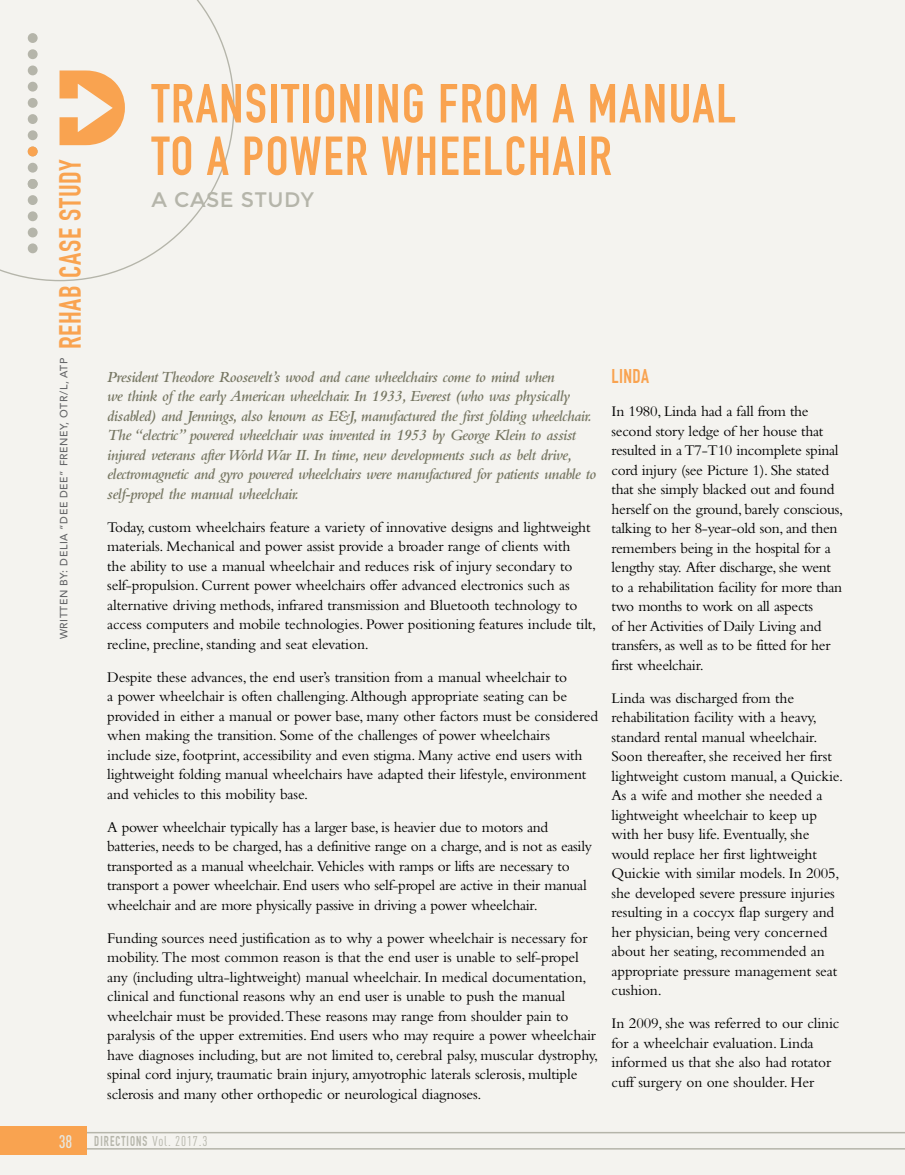
<style>
.page{position:relative;width:905px;height:1175px;background:#fff}
.page>*{position:absolute;margin:0;border:0;box-sizing:border-box;transform-origin:0 0}
.t1{font:700 54px/52.5px "DIN Condensed";letter-spacing:.03em;color:#f9a350}
.t2{font:700 30px "DIN Condensed";letter-spacing:.02em;color:#f9a350}
.t3{font:21px "Montserrat";letter-spacing:.02em;color:#b5b5aa}
.t4{font:700 19.5px "DIN Condensed";letter-spacing:.02em;color:#f9a350}
.t5{font:italic 600 16.2px/19.5px "Bembo";letter-spacing:-.03em;color:#767662}
.t6{font:15.3px/19.5px "Bembo";letter-spacing:-.01em;color:#000}
.t7{font:700 14.1px "DIN Condensed";letter-spacing:.09em;color:#b5b5aa;scale:.85 1}
.t8{font:500 10.5px "Avenir LT Std";letter-spacing:.05em;color:#636466}
.s1{font-family:"DIN Cond";font-weight:500;font-size:18px;color:#e7e7e0}
.s2{font-family:"DIN Cond";font-weight:400}
</style>
<div class="page">
<div style="left:0;top:0;width:904px;height:1174px;background:#f4f3ef"></div>
<svg style="left:0;top:1132px;width:904px;height:23px"></svg>
<svg style="left:0;top:0;width:234px;height:281px"></svg>
<div style="left:0;top:1126px;width:87px;height:28px;background:#f9a350"></div>
<div style="left:28px;top:179px;width:10px;height:10px;background:#b5b5aa;border-radius:50%"></div>
<div style="left:28px;top:146px;width:10px;height:10px;background:#f9a350;border-radius:50%"></div>
<h2 class="t2" style="left:53px;top:349px;width:191px;rotate:-90deg">REHAB CASE STUDY</h2>
<h1 class="t1" style="left:151px;top:78px;width:586px">TRANSITIONING FROM A MANUAL<br>TO A POWER WHEELCHAIR</h1>
<h3 class="t3" style="left:151px;top:188px;width:164px">A CASE STUDY</h3>
<p class="t8" style="left:58px;top:639px;width:283px;rotate:-90deg">WRITTEN BY: DELIA “DEE DEE” FRENEY, OTR/L, ATP</p>
<p class="t5" style="left:107px;top:367px;width:490px">President Theodore Roosevelt’s wood and cane wheelchairs come to mind when<br>we think of the early American wheelchair. In 1933, Everest (who was physically disabled) and Jennings, also known as E&amp;J, manufactured the first folding wheelchair.<br>The “electric” powered wheelchair was invented in 1953 by George Klein to assist injured veterans after World War II. In time, new developments such as belt drive, electromagnetic and gyro powered wheelchairs were manufactured for patients unable to self-propel the manual wheelchair.</p>
<p class="t6" style="left:107px;top:517px;width:490px">Today, custom wheelchairs feature a variety of innovative designs and lightweight materials. Mechanical and power assist provide a broader range of clients with<br>the ability to use a manual wheelchair and reduces risk of injury secondary to self-propulsion. Current power wheelchairs offer advanced electronics such as alternative driving methods, infrared transmission and Bluetooth technology to access computers and mobile technologies. Power positioning features include tilt, recline, precline, standing and seat elevation.</p>
<p class="t6" style="left:107px;top:667px;width:492px">Despite these advances, the end user’s transition from a manual wheelchair to<br>a power wheelchair is often challenging. Although appropriate seating can be provided in either a manual or power base, many other factors must be considered when making the transition. Some of the challenges of power wheelchairs<br>include size, footprint, accessibility and even stigma. Many active end users with lightweight folding manual wheelchairs have adapted their lifestyle, environment and vehicles to this mobility base.</p>
<p class="t6" style="left:107px;top:817px;width:486px">A power wheelchair typically has a larger base, is heavier due to motors and batteries, needs to be charged, has a definitive range on a charge, and is not as easily transported as a manual wheelchair. Vehicles with ramps or lifts are necessary to transport a power wheelchair. End users who self-propel are active in their manual wheelchair and are more physically passive in driving a power wheelchair.</p>
<p class="t6" style="left:107px;top:928px;width:492px">Funding sources need justification as to why a power wheelchair is necessary for mobility. The most common reason is that the end user is unable to self-propel any (including ultra-lightweight) manual wheelchair. In medical documentation, clinical and functional reasons why an end user is unable to push the manual wheelchair must be provided. These reasons may range from shoulder pain to paralysis of the upper extremities. End users who may require a power wheelchair have diagnoses including, but are not limited to, cerebral palsy, muscular dystrophy, spinal cord injury, traumatic brain injury, amyotrophic laterals sclerosis, multiple sclerosis and many other orthopedic or neurological diagnoses.</p>
<p class="t7" style="left:59px;top:1132px;width:177px"><span class="s1">38</span> DIRECTIONS <span class="s2">Vol. 2017.3</span></p>
<p class="t4" style="left:611px;top:365px;width:39px">LINDA</p>
<p class="t6" style="left:611px;top:401px;width:233px">In 1980, Linda had a fall from the second story ledge of her house that resulted in a T7-T10 incomplete spinal cord injury (see Picture 1). She stated that she simply blacked out and found herself on the ground, barely conscious, talking to her 8-year-old son, and then remembers being in the hospital for a lengthy stay. After discharge, she went to a rehabilitation facility for more than two months to work on all aspects<br>of her Activities of Daily Living and transfers, as well as to be fitted for her first wheelchair.</p>
<p class="t6" style="left:611px;top:688px;width:233px">Linda was discharged from the rehabilitation facility with a heavy, standard rental manual wheelchair.<br>Soon thereafter, she received her first lightweight custom manual, a Quickie.<br>As a wife and mother she needed a lightweight wheelchair to keep up with her busy life. Eventually, she would replace her first lightweight Quickie with similar models. In 2005, she developed severe pressure injuries resulting in a coccyx flap surgery and her physician, being very concerned about her seating, recommended an appropriate pressure management seat cushion.</p>
<p class="t6" style="left:611px;top:1013px;width:229px">In 2009, she was referred to our clinic for a wheelchair evaluation. Linda informed us that she also had rotator cuff surgery on one shoulder. Her</p>
</div>
